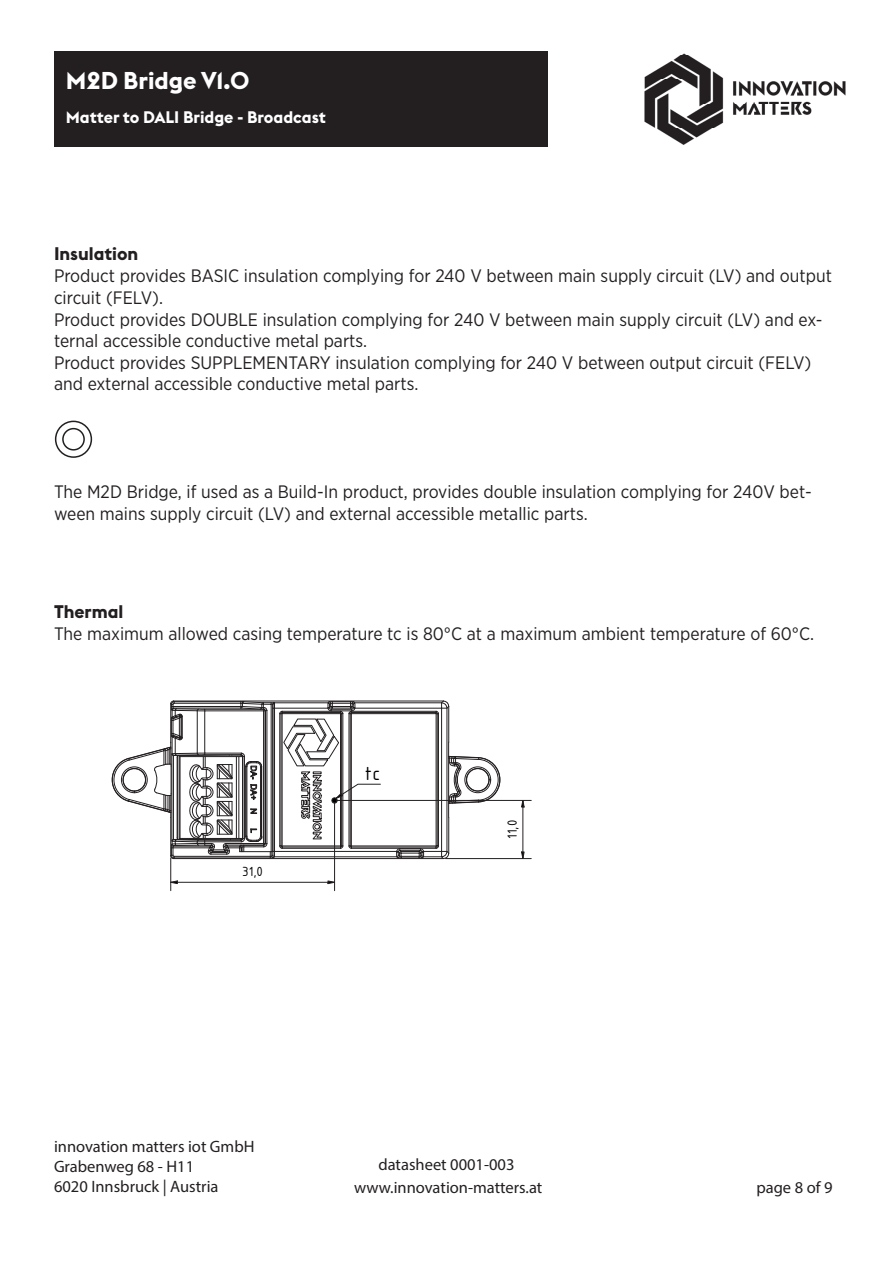
<style>
.page{position:relative;width:893px;height:1263px;background:#fff}
.page>*{position:absolute;margin:0;border:0;box-sizing:border-box;transform-origin:0 0}
.t1{font:700 24px "Euclid Flex";color:#fff}
.t2{font:20.4px "ISOCPEUR";color:#000001}
.t3{font:18px/21.6px "Gotham Narrow";color:#231f20}
.t4{font:700 18px "Euclid Flex";color:#231f20}
.t5{font:16.5px/19.8px "Myriad Pro";color:#231f20}
.t6{font:700 16.5px "Euclid Flex";color:#fff}
.t7{font:14.25px "ISOCPEUR";color:#000001}
</style>
<div class="page">
<div style="left:54px;top:51px;width:493px;height:96px;background:#231f20"></div>
<img style="left:644px;top:53px;width:202px;height:92px">
<svg style="left:111px;top:700px;width:421px;height:191px"></svg>
<svg style="left:171px;top:881px;width:7px;height:3px"></svg>
<svg style="left:328px;top:881px;width:8px;height:3px"></svg>
<hr style="left:177px;top:882px;width:151px;height:1px;background:#231f20">
<hr style="left:170px;top:858px;width:1px;height:33px;background:#231f20">
<hr style="left:334px;top:802px;width:1px;height:89px;background:#231f20">
<svg style="left:521px;top:852px;width:3px;height:8px"></svg>
<svg style="left:521px;top:799px;width:3px;height:8px"></svg>
<hr style="left:523px;top:807px;width:1px;height:45px;background:#231f20">
<hr style="left:445px;top:858px;width:86px;height:1px;background:#231f20">
<hr style="left:337px;top:800px;width:194px;height:1px;background:#231f20">
<svg style="left:112px;top:701px;width:388px;height:158px"></svg>
<div style="left:55px;top:421px;width:37px;height:37px;border:2px solid #231f20;border-radius:50%"></div>
<div style="left:62px;top:428px;width:23px;height:23px;border:2px solid #231f20;border-radius:50%"></div>
<h1 class="t1" style="left:66px;top:67px;width:185px">M2D Bridge V1.0</h1>
<p class="t6" style="left:66px;top:107px;width:262px">Matter to DALI Bridge - Broadcast</p>
<p class="t4" style="left:54px;top:244px;width:86px">Insulation</p>
<p class="t3" style="left:54px;top:265px;width:779px">Product provides BASIC insulation complying for 240 V between main supply circuit (LV) and output circuit (FELV).<br>Product provides DOUBLE insulation complying for 240 V between main supply circuit (LV) and ex&shy;ternal accessible conductive metal parts.<br>Product provides SUPPLEMENTARY insulation complying for 240 V between output circuit (FELV) and external accessible conductive metal parts.</p>
<p class="t3" style="left:54px;top:481px;width:759px">The M2D Bridge, if used as a Build-In product, provides double insulation complying for 240V bet&shy;ween mains supply circuit (LV) and external accessible metallic parts.</p>
<p class="t4" style="left:54px;top:601px;width:71px">Thermal</p>
<p class="t3" style="left:54px;top:622px;width:762px">The maximum allowed casing temperature tc is 80°C at a maximum ambient temperature of 60°C.</p>
<p class="t7" style="left:242px;top:862px;width:22px">31,0</p>
<p class="t2" style="left:365px;top:760px;width:17px">tc</p>
<p class="t7" style="left:503px;top:839px;width:21px;rotate:-90deg">11,0</p>
<p class="t5" style="left:54px;top:1136px;width:202px">innovation matters iot GmbH<br>Grabenweg 68 - H11<br>6020 Innsbruck | Austria</p>
<p class="t5" style="left:378px;top:1154px;width:138px">datasheet 0001-003</p>
<p class="t5" style="left:354px;top:1177px;width:190px">www.innovation-matters.at</p>
<p class="t5" style="left:756px;top:1177px;width:78px">page 8 of 9</p>
</div>
